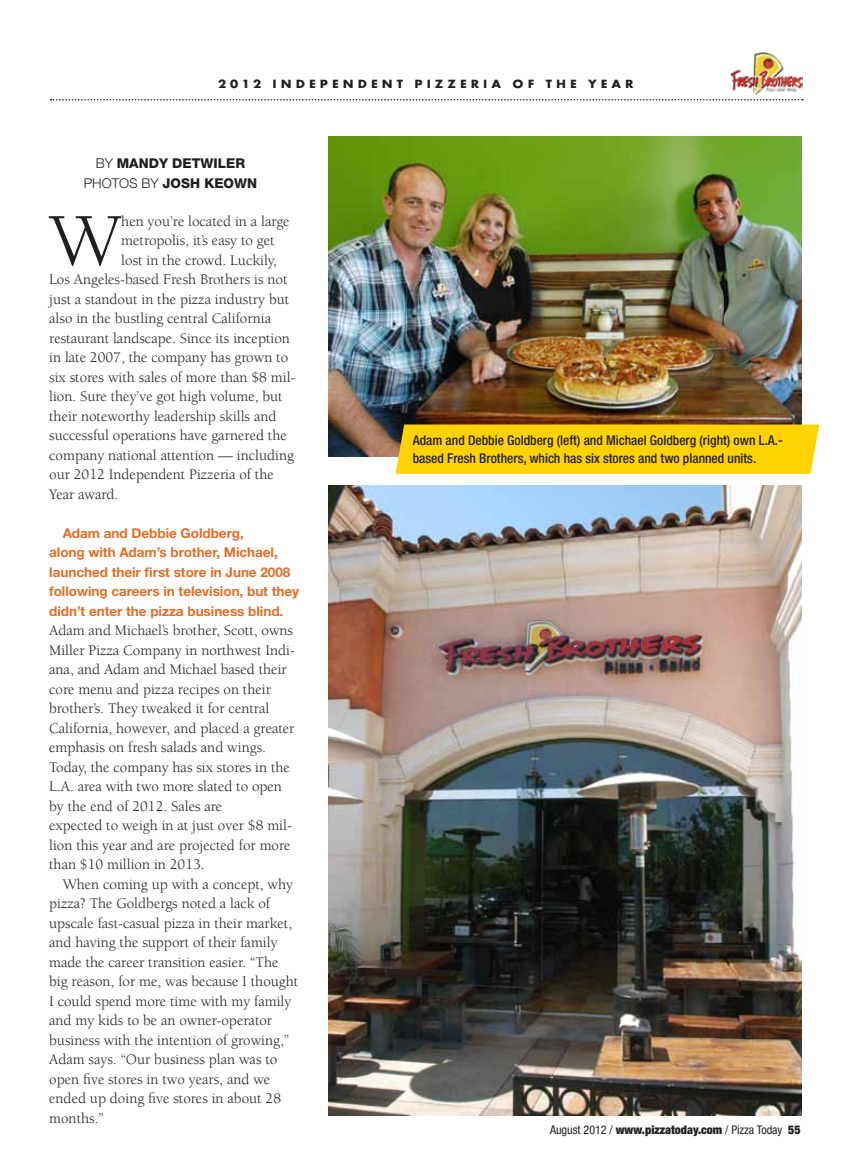
<style>
.page{position:relative;width:851px;height:1168px;background:#fff}
.page>*{position:absolute;margin:0;border:0;box-sizing:border-box;transform-origin:0 0}
.t1{font:76.35px "Berkeley";color:#231f20}
.t2{font:15px/19.5px "Berkeley";color:#231f20}
.t3{font:700 13.5px/19.5px "Helvetica Neue";color:#e46c24}
.t4{font:500 condensed 13.5px/18px "Helvetica Neue";color:#231f20}
.t5{font:800 13.5px/19.5px "Helvetica Neue";color:#231f20;text-align:center}
.t6{font:700 12.45px "Futura T";letter-spacing:.3em;color:#231f20;scale:1.09 1}
.t7{font:condensed 12px "Helvetica Neue";color:#231f20}
.s1{font-weight:300}
.s2{font-weight:900}
</style>
<div class="page">
<svg style="left:50px;top:99px;width:752px;height:1px"></svg>
<img style="left:730px;top:53px;width:72px;height:42px">
<img style="left:329px;top:137px;width:472px;height:319px">
<img style="left:329px;top:485px;width:472px;height:631px">
<div style="left:395px;top:424px;width:424px;height:50px;background:#ffd204"></div>
<p class="t6" style="left:218px;top:77px;width:383px">2012 INDEPENDENT PIZZERIA OF THE YEAR</p>
<p class="t5" style="left:84px;top:154px;width:175px"><span class="s1">BY</span> MANDY DETWILER<br><span class="s1">PHOTOS BY</span> JOSH KEOWN</p>
<h1 class="t1" style="left:49px;top:200px;width:74px">W</h1>
<p class="t2" style="left:121px;top:212px;width:170px">hen you’re located in a large</p>
<p class="t2" style="left:121px;top:231px;width:155px">metropolis, it’s easy to get</p>
<p class="t2" style="left:121px;top:251px;width:157px">lost in the crowd. Luckily,</p>
<p class="t2" style="left:49px;top:270px;width:240px">Los Angeles-based Fresh Brothers is not</p>
<p class="t2" style="left:49px;top:290px;width:242px">just a standout in the pizza industry but</p>
<p class="t2" style="left:49px;top:309px;width:223px">also in the bustling central California</p>
<p class="t2" style="left:49px;top:329px;width:242px">restaurant landscape. Since its inception</p>
<p class="t2" style="left:49px;top:348px;width:240px">in late 2007, the company has grown to</p>
<p class="t2" style="left:49px;top:368px;width:248px">six stores with sales of more than $8 mil-</p>
<p class="t2" style="left:49px;top:387px;width:235px">lion. Sure they’ve got high volume, but</p>
<p class="t2" style="left:49px;top:407px;width:229px">their noteworthy leadership skills and</p>
<p class="t2" style="left:49px;top:426px;width:239px">successful operations have garnered the</p>
<p class="t2" style="left:49px;top:446px;width:246px">company national attention –– including</p>
<p class="t2" style="left:49px;top:465px;width:226px">our 2012 Independent Pizzeria of the</p>
<p class="t2" style="left:49px;top:485px;width:71px">Year award.</p>
<p class="t3" style="left:49px;top:523px;width:251px;text-indent:14px">Adam and Debbie Goldberg,<br>along with Adam’s brother, Michael, launched their first store in June 2008 following careers in television, but they didn’t enter the pizza business blind.</p>
<p class="t2" style="left:49px;top:621px;width:247px">Adam and Michael’s brother, Scott, owns Miller Pizza Company in northwest Indi&shy;ana, and Adam and Michael based their core menu and pizza recipes on their brother’s. They tweaked it for central California, however, and placed a greater emphasis on fresh salads and wings.<br>Today, the company has six stores in the L.A. area with two more slated to open by the end of 2012. Sales are<br>expected to weigh in at just over $8 mil&shy;lion this year and are projected for more than $10 million in 2013.</p>
<p class="t2" style="left:49px;top:875px;width:250px;text-indent:14px">When coming up with a concept, why pizza? The Goldbergs noted a lack of upscale fast-casual pizza in their market, and having the support of their family made the career transition easier. “The big reason, for me, was because I thought I could spend more time with my family and my kids to be an owner-operator business with the intention of growing,” Adam says. “Our business plan was to open five stores in two years, and we ended up doing five stores in about 28 months.”</p>
<p class="t4" style="left:412px;top:431px;width:371px">Adam and Debbie Goldberg (left) and Michael Goldberg (right) own L.A.- based Fresh Brothers, which has six stores and two planned units.</p>
<p class="t7" style="left:550px;top:1123px;width:252px">August 2012 / <span class="s2">www.pizzatoday.com</span> / Pizza Today <span class="s2">55</span></p>
</div>
